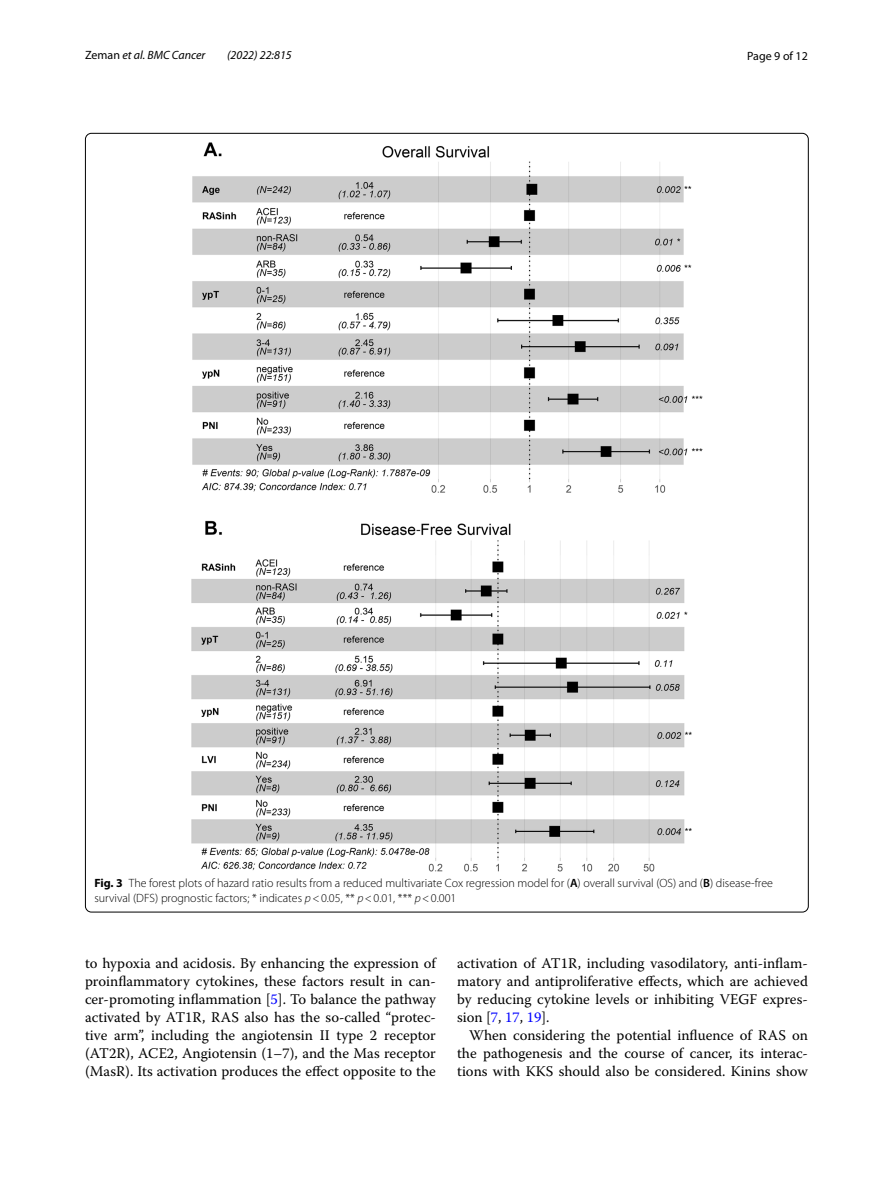
<style>
.page{position:relative;width:893px;height:1187px;background:#fff}
.page>*{position:absolute;margin:0;border:0;box-sizing:border-box;transform-origin:0 0}
.t1{font:14.7px/18px "Warnock Pro";color:#000;text-align:justify}
.t2{font:300 12px/15px "Myriad Pro";color:#000}
.t3{font:italic 12px "Myriad Pro";color:#000}
.t4{font:12px "Myriad Pro";color:#000}
.s1{font-style:normal}
.s2{font-weight:700}
.s3{font-weight:600}
.s4{font-style:italic}
.s5{color:#00f}
</style>
<div class="page">
<img style="left:192px;top:142px;width:510px;height:729px">
<p class="t3" style="left:85px;top:48px;width:122px"><span class="s1">Zeman</span> et al. BMC Cancer</p>
<p class="t3" style="left:227px;top:48px;width:66px">(2022) 22:815</p>
<p class="t4" style="left:747px;top:48px;width:62px">Page 9 of 12</p>
<p class="t2" style="left:94px;top:875px;width:680px"><span class="s2">Fig. 3</span> The forest plots of hazard ratio results from a reduced multivariate Cox regression model for (<span class="s3">A</span>) overall survival (OS) and (<span class="s3">B</span>) disease-free survival (DFS) prognostic factors; * indicates <span class="s4">p</span>&lt;0.05, ** <span class="s4">p</span>&lt;0.01, *** <span class="s4">p</span>&lt;0.001</p>
<p class="t1" style="left:85px;top:954px;width:352px">to hypoxia and acidosis. By enhancing the expression of proinflammatory cytokines, these factors result in can&shy;cer-promoting inflammation [<span class="s5">5</span>]. To balance the pathway activated by AT1R, RAS also has the so-called “protec&shy;tive arm”, including the angiotensin II type 2 receptor (AT2R), ACE2, Angiotensin (1–7), and the Mas receptor (MasR). Its activation produces the effect opposite to the</p>
<p class="t1" style="left:457px;top:954px;width:352px">activation of AT1R, including vasodilatory, anti-inflam&shy;matory and antiproliferative effects, which are achieved by reducing cytokine levels or inhibiting VEGF expres&shy;sion [<span class="s5">7</span>, <span class="s5">17</span>, <span class="s5">19</span>].</p>
<p class="t1" style="left:457px;top:1026px;width:352px;text-indent:12px">When considering the potential influence of RAS on the pathogenesis and the course of cancer, its interac&shy;tions with KKS should also be considered. Kinins show</p>
</div>
